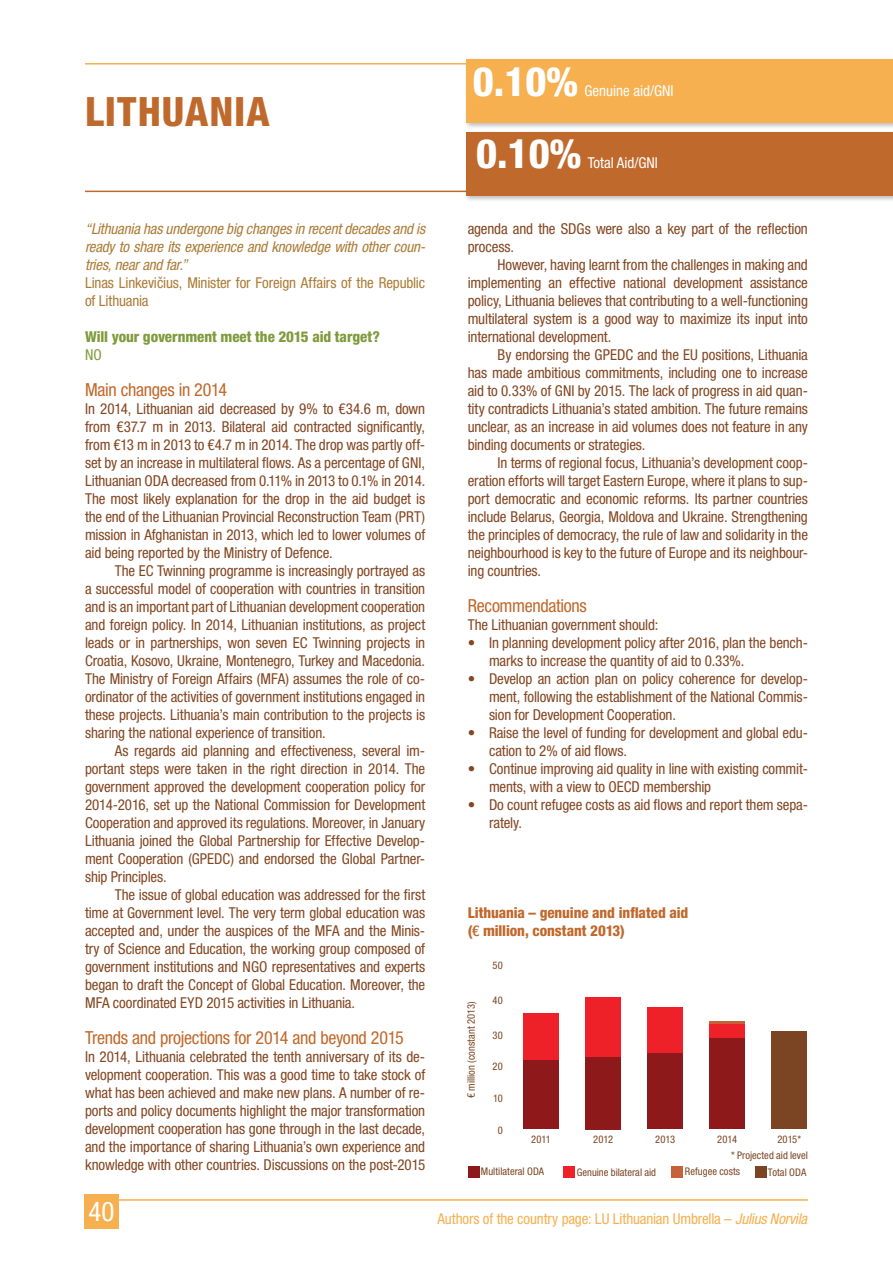
<style>
.page{position:relative;width:893px;height:1263px;background:#fff}
.page>*{position:absolute;margin:0;border:0;box-sizing:border-box;transform-origin:0 0}
.t1{font:800 condensed 40.5px "Helvetica Neue LT Pro";color:#fff}
.t2{font:800 condensed 40.5px "Helvetica Neue LT Pro";letter-spacing:.025em;color:#c0692c}
.t3{font:condensed 27px "Helvetica Neue LT Pro";color:#fff}
.t4{font:condensed 18px "Helvetica Neue LT Pro";letter-spacing:-.02em;color:#c0692c}
.t5{font:condensed 15px/18px "Helvetica Neue LT Pro";letter-spacing:-.01em;color:#834621;text-align:justify}
.t6{font:italic condensed 15px/18px "Helvetica Neue LT Pro";letter-spacing:-.01em;color:#ac7c36;text-align:justify}
.t7{font:condensed 15px/18px "Helvetica Neue LT Pro";letter-spacing:-.01em;color:#ac7c36}
.t8{font:condensed 15px "Helvetica Neue LT Pro";letter-spacing:-.01em;color:#f6b04f}
.t9{font:800 condensed 15px/18px "Helvetica Neue LT Pro";letter-spacing:-.005em;color:#c0692c}
.t10{font:800 condensed 15px "Helvetica Neue LT Pro";letter-spacing:-.005em;color:#7f9b3c}
.t11{font:condensed 15px "Helvetica Neue LT Pro";color:#fff}
.t12{font:condensed 15px "Helvetica Neue LT Pro";color:#7f9b3c}
.t13{font:condensed 10.5px "Helvetica Neue LT Pro";letter-spacing:.005em;color:#7b4523}
.s1{font-style:italic}
</style>
<div class="page">
<hr style="left:85px;top:191px;width:723px;height:1px;background:#c0692c">
<hr style="left:85px;top:63px;width:723px;height:2px;background:#f6b04f">
<hr style="left:85px;top:1199px;width:723px;height:2px;background:#f6b04f">
<div style="left:85px;top:1194px;width:34px;height:34px;background:#f6b04f"></div>
<div style="left:465px;top:58px;width:428px;height:72px;background:#000;opacity:.25"></div>
<div style="left:466px;top:59px;width:427px;height:64px;background:#f6b04f"></div>
<div style="left:465px;top:130px;width:428px;height:72px;background:#000;opacity:.25"></div>
<div style="left:466px;top:132px;width:427px;height:64px;background:#c0692c"></div>
<div style="left:585px;top:997px;width:36px;height:60px;background:#ed2127"></div>
<div style="left:585px;top:1057px;width:36px;height:72px;background:#8e191b"></div>
<div style="left:647px;top:1007px;width:36px;height:47px;background:#ed2127"></div>
<div style="left:647px;top:1054px;width:36px;height:75px;background:#8e191b"></div>
<div style="left:709px;top:1023px;width:36px;height:15px;background:#ed2127"></div>
<hr style="left:709px;top:1021px;width:36px;height:2px;background:#c6613a">
<div style="left:709px;top:1038px;width:36px;height:91px;background:#8e191b"></div>
<div style="left:771px;top:1031px;width:36px;height:98px;background:#7b4523"></div>
<div style="left:523px;top:1059px;width:36px;height:70px;background:#8e191b"></div>
<div style="left:523px;top:1013px;width:36px;height:46px;background:#ed2127"></div>
<div style="left:755px;top:1167px;width:11px;height:11px;background:#7b4523"></div>
<div style="left:468px;top:1166px;width:11px;height:12px;background:#8e191b"></div>
<div style="left:564px;top:1166px;width:11px;height:12px;background:#ed2127"></div>
<div style="left:671px;top:1167px;width:12px;height:11px;background:#c6613a"></div>
<h1 class="t2" style="left:85px;top:87px;width:186px">LITHUANIA</h1>
<h1 class="t1" style="left:473px;top:56px;width:107px">0.10%</h1>
<p class="t11" style="left:584px;top:82px;width:91px">Genuine aid/GNI</p>
<h1 class="t1" style="left:476px;top:129px;width:107px">0.10%</h1>
<p class="t11" style="left:588px;top:154px;width:72px">Total Aid/GNI</p>
<p class="t6" style="left:85px;top:220px;width:342px">“Lithuania has undergone big changes in recent decades and is ready to share its experience and knowledge with other coun&shy;tries, near and far.”</p>
<p class="t7" style="left:85px;top:274px;width:342px">Linas Linkevičius, Minister for Foreign Affairs of the Republic of Lithuania</p>
<p class="t10" style="left:85px;top:327px;width:296px">Will your government meet the 2015 aid target?</p>
<p class="t12" style="left:85px;top:346px;width:18px">NO</p>
<p class="t4" style="left:85px;top:379px;width:144px">Main changes in 2014</p>
<p class="t5" style="left:85px;top:400px;width:342px">In 2014, Lithuanian aid decreased by 9% to €34.6 m, down from €37.7 m in 2013. Bilateral aid contracted significantly, from €13 m in 2013 to €4.7 m in 2014. The drop was partly off&shy;set by an increase in multilateral flows. As a percentage of GNI, Lithuanian ODA decreased from 0.11% in 2013 to 0.1% in 2014.<br>The most likely explanation for the drop in the aid budget is the end of the Lithuanian Provincial Reconstruction Team (PRT) mission in Afghanistan in 2013, which led to lower volumes of aid being reported by the Ministry of Defence.</p>
<p class="t5" style="left:85px;top:562px;width:342px;text-indent:30px">The EC Twinning programme is increasingly portrayed as a successful model of cooperation with countries in transition and is an important part of Lithuanian development cooperation and foreign policy. In 2014, Lithuanian institutions, as project leads or in partnerships, won seven EC Twinning projects in Croatia, Kosovo, Ukraine, Montenegro, Turkey and Macedonia.<br>The Ministry of Foreign Affairs (MFA) assumes the role of co&shy;ordinator of the activities of government institutions engaged in these projects. Lithuania’s main contribution to the projects is sharing the national experience of transition.</p>
<p class="t5" style="left:85px;top:742px;width:342px;text-indent:30px">As regards aid planning and effectiveness, several im&shy;portant steps were taken in the right direction in 2014. The government approved the development cooperation policy for 2014-2016, set up the National Commission for Development Cooperation and approved its regulations. Moreover, in January Lithuania joined the Global Partnership for Effective Develop&shy;ment Cooperation (GPEDC) and endorsed the Global Partner&shy;ship Principles.</p>
<p class="t5" style="left:85px;top:886px;width:342px;text-indent:30px">The issue of global education was addressed for the first time at Government level. The very term global education was accepted and, under the auspices of the MFA and the Minis&shy;try of Science and Education, the working group composed of government institutions and NGO representatives and experts began to draft the Concept of Global Education. Moreover, the MFA coordinated EYD 2015 activities in Lithuania.</p>
<p class="t4" style="left:85px;top:1027px;width:320px">Trends and projections for 2014 and beyond 2015</p>
<p class="t5" style="left:85px;top:1048px;width:342px">In 2014, Lithuania celebrated the tenth anniversary of its de&shy;velopment cooperation. This was a good time to take stock of what has been achieved and make new plans. A number of re&shy;ports and policy documents highlight the major transformation development cooperation has gone through in the last decade, and the importance of sharing Lithuania’s own experience and knowledge with other countries. Discussions on the post-2015</p>
<h2 class="t3" style="left:88px;top:1196px;width:27px">40</h2>
<p class="t5" style="left:468px;top:220px;width:342px">agenda and the SDGs were also a key part of the reflection process.</p>
<p class="t5" style="left:468px;top:256px;width:342px;text-indent:30px">However, having learnt from the challenges in making and implementing an effective national development assistance policy, Lithuania believes that contributing to a well-functioning multilateral system is a good way to maximize its input into international development.</p>
<p class="t5" style="left:468px;top:346px;width:342px;text-indent:30px">By endorsing the GPEDC and the EU positions, Lithuania has made ambitious commitments, including one to increase aid to 0.33% of GNI by 2015. The lack of progress in aid quan&shy;tity contradicts Lithuania’s stated ambition. The future remains unclear, as an increase in aid volumes does not feature in any binding documents or strategies.</p>
<p class="t5" style="left:468px;top:454px;width:342px;text-indent:30px">In terms of regional focus, Lithuania’s development coop&shy;eration efforts will target Eastern Europe, where it plans to sup&shy;port democratic and economic reforms. Its partner countries include Belarus, Georgia, Moldova and Ukraine. Strengthening the principles of democracy, the rule of law and solidarity in the neighbourhood is key to the future of Europe and its neighbour&shy;ing countries.</p>
<p class="t4" style="left:468px;top:595px;width:121px">Recommendations</p>
<p class="t5" style="left:468px;top:616px;width:192px">The Lithuanian government should:</p>
<p class="t5" style="left:489px;top:634px;width:320px;text-indent:-21px">• In planning development policy after 2016, plan the bench&shy;marks to increase the quantity of aid to 0.33%.</p>
<p class="t5" style="left:489px;top:670px;width:320px;text-indent:-21px">• Develop an action plan on policy coherence for develop&shy;ment, following the establishment of the National Commis&shy;sion for Development Cooperation.</p>
<p class="t5" style="left:489px;top:724px;width:320px;text-indent:-21px">• Raise the level of funding for development and global edu&shy;cation to 2% of aid flows.</p>
<p class="t5" style="left:489px;top:760px;width:320px;text-indent:-21px">• Continue improving aid quality in line with existing commit&shy;ments, with a view to OECD membership</p>
<p class="t5" style="left:489px;top:796px;width:320px;text-indent:-21px">• Do count refugee costs as aid flows and report them sepa&shy;rately.</p>
<p class="t9" style="left:468px;top:903px;width:222px">Lithuania – genuine and inflated aid (€ million, constant 2013)</p>
<p class="t13" style="left:465px;top:1098px;width:98px;rotate:-90deg">€ million (constant 2013)</p>
<p class="t13" style="left:493px;top:959px;width:12px">50</p>
<p class="t13" style="left:493px;top:994px;width:12px">40</p>
<p class="t13" style="left:493px;top:1029px;width:12px">30</p>
<p class="t13" style="left:493px;top:1060px;width:12px">20</p>
<p class="t13" style="left:493px;top:1092px;width:11px">10</p>
<p class="t13" style="left:498px;top:1124px;width:7px">0</p>
<p class="t13" style="left:531px;top:1133px;width:21px">2011</p>
<p class="t13" style="left:593px;top:1133px;width:21px">2012</p>
<p class="t13" style="left:655px;top:1133px;width:21px">2013</p>
<p class="t13" style="left:717px;top:1133px;width:21px">2014</p>
<p class="t13" style="left:777px;top:1133px;width:25px">2015*</p>
<p class="t13" style="left:481px;top:1165px;width:65px">Multilateral ODA</p>
<p class="t13" style="left:577px;top:1166px;width:81px">Genuine bilateral aid</p>
<p class="t13" style="left:685px;top:1165px;width:57px">Refugee costs</p>
<p class="t13" style="left:768px;top:1166px;width:40px">Total ODA</p>
<p class="t13" style="left:731px;top:1149px;width:78px">* Projected aid level</p>
<p class="t8" style="left:437px;top:1210px;width:371px">Authors of the country page: LU Lithuanian Umbrella – <span class="s1">Julius Norvila</span></p>
</div>
